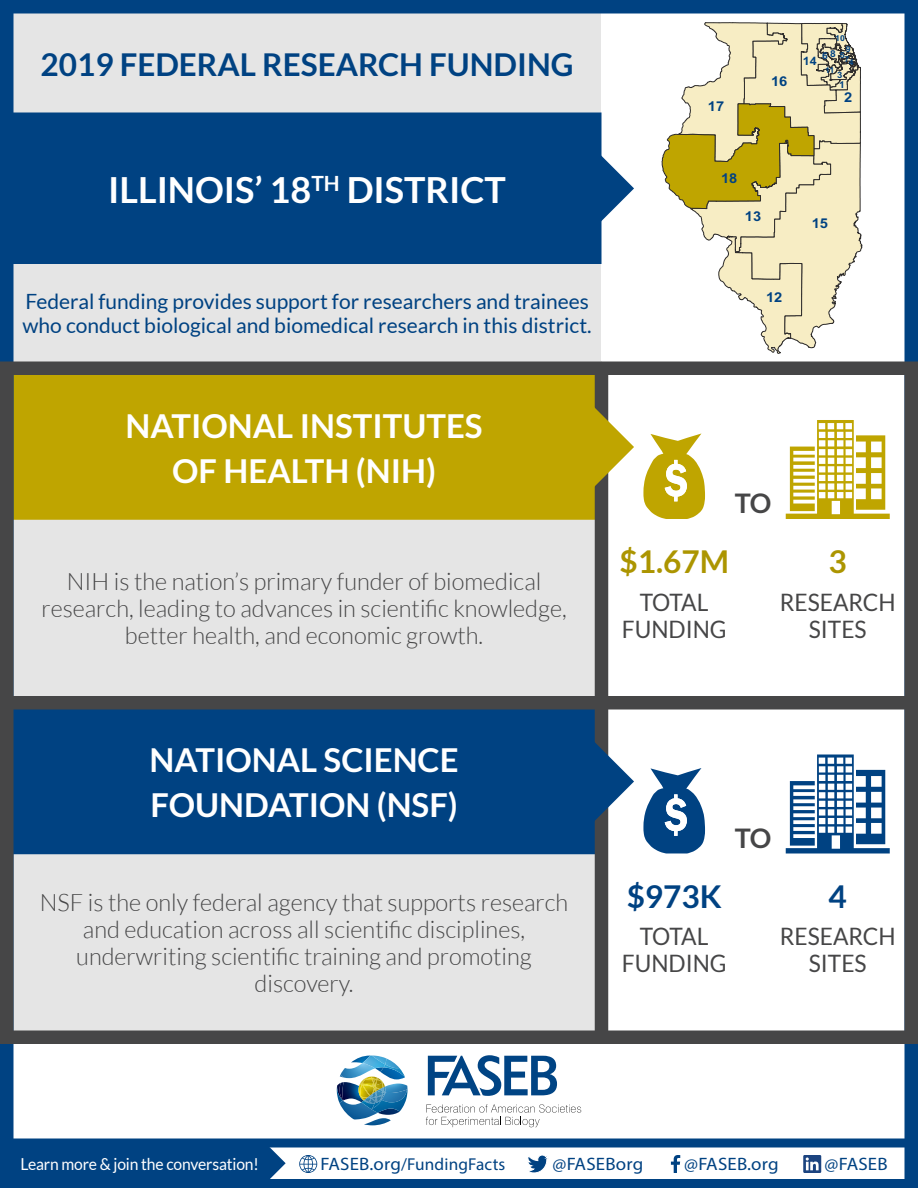
<style>
.page{position:relative;width:918px;height:1188px;background:#fff}
.page>*{position:absolute;margin:0;border:0;box-sizing:border-box;transform-origin:0 0}
.t1{font:700 36px "Lato";color:#fff}
.t2{font:700 33px/45px "Lato";color:#fff}
.t3{font:700 31.5px "Lato";color:#004282}
.t4{font:700 31.5px "Lato";color:#ac9500}
.t5{font:700 27px "Lato";color:#464647}
.t6{font:300 24px/27px "Lato";color:#464647;text-align:center}
.t7{font:24px/27px "Lato";color:#464647;text-align:center;scale:.95 1}
.t8{font:21px/24px "Lato";color:#004282}
.t9{font:18px "Myriad Pro";letter-spacing:.01em;color:#004282;scale:1.05 1}
.t10{font:17.25px "Myriad Pro";letter-spacing:.01em;color:#004282}
.t11{font:16.5px "Lato";letter-spacing:-.01em;color:#fff;scale:.95 1}
.t12{font:700 13.5px "Arial";color:#004282;scale:1.08 1}
.t13{font:700 11.55px "Arial";color:#004282;scale:1.08 1}
.t14{font:700 9.45px "Arial";color:#004282;scale:1.08 1}
.t15{font:700 8.85px "Arial";color:#004282;scale:1.08 1}
.t16{font:700 8.1px "Arial";color:#004282;scale:1.08 1}
.s1{font-size:18px}
</style>
<div class="page">
<svg style="left:266px;top:1148px;width:20px;height:30px"></svg>
<div style="left:0;top:1143px;width:266px;height:41px;background:#004282"></div>
<div style="left:0;top:1138px;width:918px;height:50px;border:9px solid #004282"></div>
<svg style="left:299px;top:1155px;width:18px;height:18px"></svg>
<svg style="left:528px;top:1155px;width:20px;height:18px"></svg>
<svg style="left:671px;top:1155px;width:9px;height:18px"></svg>
<svg style="left:803px;top:1155px;width:18px;height:18px"></svg>
<svg style="left:426px;top:1104px;width:155px;height:23px"></svg>
<svg style="left:428px;top:1055px;width:129px;height:41px"></svg>
<img style="left:337px;top:1056px;width:71px;height:69px">
<div style="left:13px;top:518px;width:583px;height:179px;background:#e5e5e5"></div>
<div style="left:13px;top:853px;width:583px;height:178px;background:#e5e5e5"></div>
<div style="left:13px;top:262px;width:589px;height:100px;background:#e5e5e5"></div>
<div style="left:13px;top:13px;width:589px;height:100px;background:#e5e5e5"></div>
<div style="left:14px;top:710px;width:581px;height:144px;background:#004282"></div>
<div style="left:14px;top:375px;width:581px;height:144px;background:#bfa500"></div>
<div style="left:13px;top:374px;width:583px;height:146px;border:2px solid #bfa500"></div>
<div style="left:595px;top:366px;width:13px;height:671px;background:#464647"></div>
<svg style="left:594px;top:739px;width:40px;height:85px"></svg>
<svg style="left:593px;top:404px;width:41px;height:86px"></svg>
<div style="left:0;top:0;width:14px;height:1188px;background:#004282"></div>
<div style="left:904px;top:0;width:14px;height:1188px;background:#004282"></div>
<div style="left:0;top:1030px;width:918px;height:14px;background:#464647"></div>
<div style="left:0;top:696px;width:918px;height:14px;background:#464647"></div>
<div style="left:904px;top:373px;width:14px;height:671px;background:#464647"></div>
<svg style="left:602px;top:156px;width:32px;height:65px"></svg>
<div style="left:0;top:0;width:918px;height:14px;background:#004282"></div>
<div style="left:0;top:373px;width:14px;height:671px;background:#464647"></div>
<svg style="left:643px;top:768px;width:62px;height:85px"></svg>
<svg style="left:786px;top:755px;width:104px;height:99px"></svg>
<svg style="left:643px;top:434px;width:62px;height:85px"></svg>
<svg style="left:786px;top:420px;width:104px;height:99px"></svg>
<div style="left:14px;top:113px;width:587px;height:150px;background:#004282"></div>
<div style="left:13px;top:112px;width:589px;height:152px;border:2px solid #004282"></div>
<svg style="left:662px;top:22px;width:200px;height:332px"></svg>
<div style="left:0;top:362px;width:918px;height:13px;background:#464647"></div>
<p class="t16" style="left:835px;top:33px;width:11px">10</p>
<h3 class="t3" style="left:41px;top:46px;width:535px">2019 FEDERAL RESEARCH FUNDING</h3>
<p class="t12" style="left:771px;top:73px;width:17px">16</p>
<p class="t16" style="left:846px;top:44px;width:6px">9</p>
<p class="t14" style="left:830px;top:47px;width:7px">8</p>
<p class="t14" style="left:822px;top:50px;width:7px">6</p>
<p class="t16" style="left:840px;top:49px;width:6px">5</p>
<p class="t16" style="left:844px;top:54px;width:6px">7</p>
<p class="t13" style="left:803px;top:53px;width:14px">14</p>
<p class="t16" style="left:849px;top:57px;width:6px">4</p>
<p class="t16" style="left:825px;top:65px;width:10px">11</p>
<p class="t15" style="left:837px;top:69px;width:6px">3</p>
<p class="t14" style="left:839px;top:78px;width:7px">1</p>
<p class="t12" style="left:708px;top:97px;width:17px">17</p>
<p class="t12" style="left:844px;top:88px;width:9px">2</p>
<h1 class="t1" style="left:108px;top:169px;width:399px">ILLINOIS’ 18<sup>TH</sup> DISTRICT</h1>
<p class="t12" style="left:721px;top:170px;width:17px">18</p>
<p class="t12" style="left:745px;top:207px;width:17px">13</p>
<p class="t12" style="left:812px;top:215px;width:17px">15</p>
<p class="t8" style="left:23px;top:289px;width:571px">Federal funding provides support for researchers and trainees who conduct biological and biomedical research in this district.</p>
<p class="t12" style="left:766px;top:288px;width:17px">12</p>
<h2 class="t2" style="left:126px;top:403px;width:358px;text-align:center">NATIONAL INSTITUTES<br>OF HEALTH (NIH)</h2>
<p class="t6" style="left:41px;top:568px;width:527px">NIH is the nation’s primary funder of biomedical research, leading to advances in scientific knowledge, better health, and economic growth.</p>
<p class="t5" style="left:735px;top:488px;width:38px">TO</p>
<h3 class="t4" style="left:620px;top:543px;width:111px">$1.67M</h3>
<h3 class="t4" style="left:829px;top:543px;width:20px">3</h3>
<p class="t7" style="left:622px;top:588px;width:112px">TOTAL<br>FUNDING</p>
<p class="t7" style="left:780px;top:588px;width:123px">RESEARCH<br>SITES</p>
<h2 class="t2" style="left:150px;top:737px;width:311px">NATIONAL SCIENCE<br>FOUNDATION (NSF)</h2>
<p class="t6" style="left:40px;top:889px;width:530px">NSF is the only federal agency that supports research and education across all scientific disciplines, underwriting scientific training and promoting discovery.</p>
<p class="t5" style="left:735px;top:822px;width:38px">TO</p>
<h3 class="t3" style="left:627px;top:878px;width:97px">$973K</h3>
<h3 class="t3" style="left:829px;top:878px;width:20px">4</h3>
<p class="t7" style="left:622px;top:923px;width:112px">TOTAL<br>FUNDING</p>
<p class="t7" style="left:780px;top:923px;width:123px">RESEARCH<br>SITES</p>
<p class="t11" style="left:20px;top:1155px;width:252px">Learn more &amp; join the conversation!</p>
<p class="t10" style="left:321px;top:1154px;width:186px"><span class="s1">FASEB.org</span>/FundingFacts</p>
<p class="t9" style="left:553px;top:1153px;width:88px">@FASEBorg</p>
<p class="t9" style="left:684px;top:1153px;width:91px">@FASEB.org</p>
<p class="t9" style="left:825px;top:1153px;width:62px">@FASEB</p>
</div>
